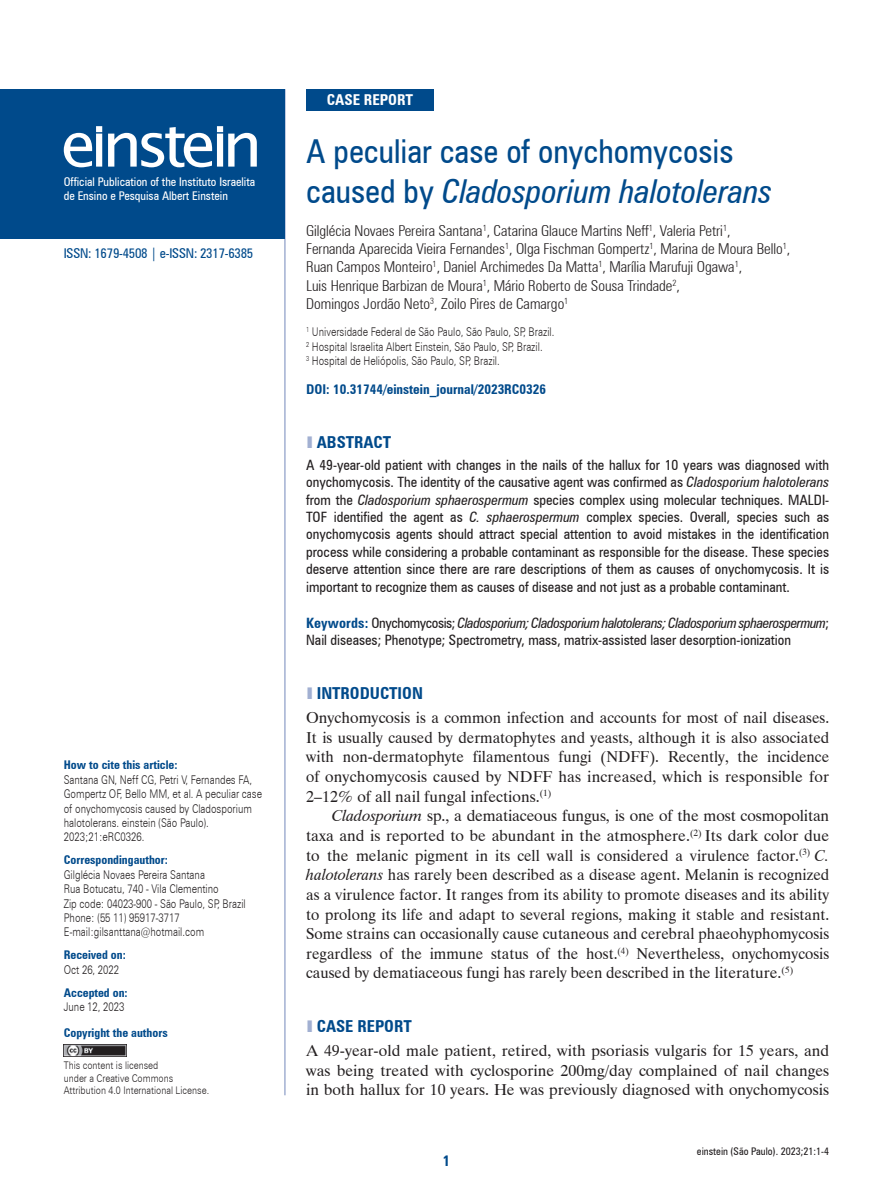
<style>
.page{position:relative;width:893px;height:1191px;background:#fff}
.page>*{position:absolute;margin:0;border:0;box-sizing:border-box;transform-origin:0 0}
.t1{font:condensed 33px/39.8px "Zurich BT";color:#004a8b}
.t2{font:700 condensed 16.5px "Zurich BT";color:#004a8b}
.t3{font:15.75px/19.6px "Dutch 801 BT";color:#231f20;text-align:justify}
.t4{font:300 condensed 15px/18.1px "Zurich BT";color:#231f20}
.t5{font:700 condensed 15px "Zurich BT";color:#fff}
.t6{font:700 condensed 15px "Zurich BT";color:#004a8b}
.t7{font:condensed 14.25px/17.4px "Zurich BT";color:#231f20;text-align:justify}
.t8{font:700 condensed 13.5px "Zurich BT";color:#004a8b}
.t9{font:condensed 13.5px "Zurich BT";letter-spacing:-.02em;color:#004a8b}
.t10{font:300 12px/14.4px "Zurich BT";color:#231f20;scale:.8 1}
.t11{font:700 condensed 12px "Zurich BT";color:#004a8b}
.t12{font:condensed 12px/14.4px "Zurich BT";color:#fff}
.t13{font:300 10.5px/12.6px "Zurich BT";color:#231f20;scale:.85 1}
.t14{font:condensed 10.5px "Zurich BT";color:#231f20}
.s1{font-style:italic}
.s2{color:#a2b0d2}
.s3{font-weight:700;color:#004a8b}
</style>
<div class="page">
<img style="left:64px;top:1044px;width:63px;height:12px">
<div style="left:306px;top:89px;width:128px;height:21px;background:#004a8b"></div>
<hr style="left:284px;top:89px;width:2px;height:1006px;background:#a2b0d2">
<div style="left:0;top:89px;width:284px;height:149px;background:#004a8b"></div>
<svg style="left:108px;top:126px;width:149px;height:41px"></svg>
<svg style="left:64px;top:126px;width:38px;height:41px"></svg>
<p class="t12" style="left:64px;top:174px;width:193px">Official Publication of the Instituto Israelita de Ensino e Pesquisa Albert Einstein</p>
<p class="t9" style="left:64px;top:245px;width:191px">ISSN: 1679-4508 | e-ISSN: 2317-6385</p>
<p class="t11" style="left:64px;top:758px;width:115px">How to cite this article:</p>
<p class="t10" style="left:64px;top:772px;width:249px">Santana GN, Neff CG, Petri V, Fernandes FA, Gompertz OF, Bello MM, et al. A peculiar case of onychomycosis caused by Cladosporium halotolerans. einstein (São Paulo).<br>2023;21:eRC0326.</p>
<p class="t11" style="left:64px;top:853px;width:106px">Correspondingauthor:</p>
<p class="t10" style="left:64px;top:867px;width:229px">Gilglécia Novaes Pereira Santana<br>Rua Botucatu, 740 - Vila Clementino<br>Zip code: 04023-900 - São Paulo, SP, Brazil Phone: (55 11) 95917-3717<br>E-mail:gilsanttana@hotmail.com</p>
<p class="t11" style="left:64px;top:947px;width:64px">Received on:</p>
<p class="t10" style="left:64px;top:962px;width:71px">Oct 26, 2022</p>
<p class="t11" style="left:64px;top:985px;width:65px">Accepted on:</p>
<p class="t10" style="left:64px;top:999px;width:77px">June 12, 2023</p>
<p class="t11" style="left:64px;top:1025px;width:105px">Copyright the authors</p>
<p class="t13" style="left:64px;top:1058px;width:173px">This content is licensed<br>under a Creative Commons<br>Attribution 4.0 International License.</p>
<p class="t5" style="left:327px;top:91px;width:88px">CASE REPORT</p>
<h1 class="t1" style="left:306px;top:131px;width:468px">A peculiar case of onychomycosis caused by <span class="s1">Cladosporium halotolerans</span></h1>
<p class="t4" style="left:306px;top:221px;width:486px">Gilglécia Novaes Pereira Santana<sup>1</sup>, Catarina Glauce Martins Neff<sup>1</sup>, Valeria Petri<sup>1</sup>,<br>Fernanda Aparecida Vieira Fernandes<sup>1</sup>, Olga Fischman Gompertz<sup>1</sup>, Marina de Moura Bello<sup>1</sup>, Ruan Campos Monteiro<sup>1</sup>, Daniel Archimedes Da Matta<sup>1</sup>, Marília Marufuji Ogawa<sup>1</sup>,<br>Luis Henrique Barbizan de Moura<sup>1</sup>, Mário Roberto de Sousa Trindade<sup>2</sup>,<br>Domingos Jordão Neto<sup>3</sup>, Zoilo Pires de Camargo<sup>1</sup></p>
<p class="t10" style="left:306px;top:324px;width:312px"><sup>1</sup> Universidade Federal de São Paulo, São Paulo, SP, Brazil.<br><sup>2</sup> Hospital Israelita Albert Einstein, São Paulo, SP, Brazil.<br><sup>3</sup> Hospital de Heliópolis, São Paulo, SP, Brazil.</p>
<p class="t8" style="left:306px;top:381px;width:241px">DOI: 10.31744/einstein_journal/2023RC0326</p>
<p class="t2" style="left:306px;top:432px;width:86px"><span class="s2">❚</span> ABSTRACT</p>
<p class="t7" style="left:306px;top:456px;width:525px">A 49-year-old patient with changes in the nails of the hallux for 10 years was diagnosed with onychomycosis. The identity of the causative agent was confirmed as <span class="s1">Cladosporium halotolerans </span>from the <span class="s1">Cladosporium sphaerospermum</span> species complex using molecular techniques. MALDI-TOF identified the agent as <span class="s1">C. sphaerospermum</span> complex species. Overall, species such as onychomycosis agents should attract special attention to avoid mistakes in the identification process while considering a probable contaminant as responsible for the disease. These species deserve attention since there are rare descriptions of them as causes of onychomycosis. It is important to recognize them as causes of disease and not just as a probable contaminant.</p>
<p class="t7" style="left:306px;top:614px;width:525px"><span class="s3">Keywords:</span> Onychomycosis; <span class="s1">Cladosporium; Cladosporium halotolerans; Cladosporium sphaerospermum</span>;<br>Nail diseases; Phenotype; Spectrometry, mass, matrix-assisted laser desorption-ionization</p>
<p class="t2" style="left:306px;top:683px;width:118px"><span class="s2">❚</span> INTRODUCTION</p>
<p class="t3" style="left:306px;top:707px;width:525px">Onychomycosis is a common infection and accounts for most of nail diseases.<br>It is usually caused by dermatophytes and yeasts, although it is also associated with non-dermatophyte filamentous fungi (NDFF). Recently, the incidence of onychomycosis caused by NDFF has increased, which is responsible for 2–12% of all nail fungal infections.<sup>(1)</sup></p>
<p class="t3" style="left:306px;top:806px;width:525px;text-indent:26px"><span class="s1">Cladosporium</span> sp., a dematiaceous fungus, is one of the most cosmopolitan taxa and is reported to be abundant in the atmosphere.<sup>(2)</sup> Its dark color due to the melanic pigment in its cell wall is considered a virulence factor.<sup>(3)</sup> <span class="s1">C. halotolerans</span> has rarely been described as a disease agent. Melanin is recognized as a virulence factor. It ranges from its ability to promote diseases and its ability to prolong its life and adapt to several regions, making it stable and resistant.<br>Some strains can occasionally cause cutaneous and cerebral phaeohyphomycosis regardless of the immune status of the host.<sup>(4)</sup> Nevertheless, onychomycosis caused by dematiaceous fungi has rarely been described in the literature.<sup>(5)</sup></p>
<p class="t2" style="left:306px;top:1016px;width:107px"><span class="s2">❚</span> CASE REPORT</p>
<p class="t3" style="left:306px;top:1040px;width:525px">A 49-year-old male patient, retired, with psoriasis vulgaris for 15 years, and was being treated with cyclosporine 200mg/day complained of nail changes in both hallux for 10 years. He was previously diagnosed with onychomycosis</p>
<p class="t6" style="left:443px;top:1151px;width:9px">1</p>
<p class="t14" style="left:697px;top:1144px;width:134px">einstein (São Paulo). 2023;21:1-4</p>
</div>
